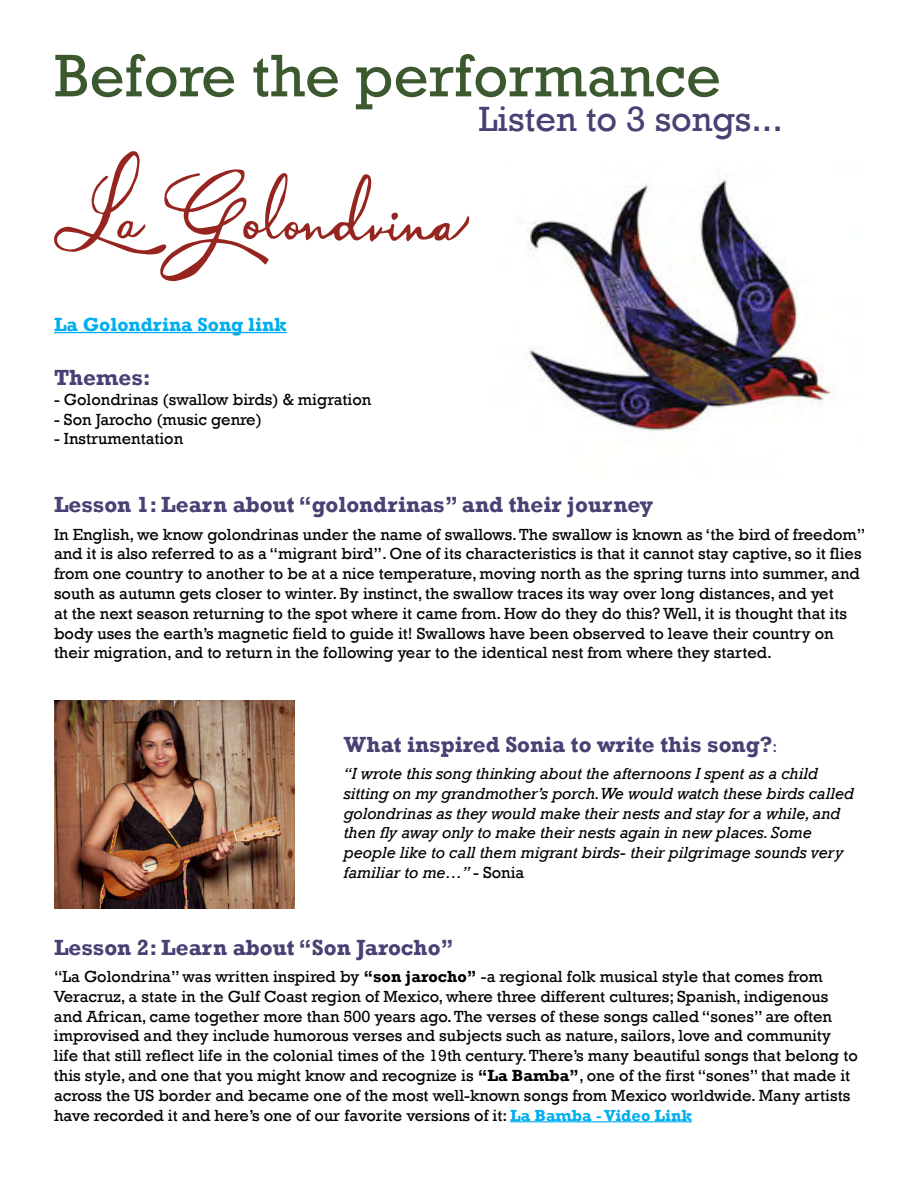
<style>
.page{position:relative;width:918px;height:1188px;background:#fff}
.page>*{position:absolute;margin:0;border:0;box-sizing:border-box;transform-origin:0 0}
.t1{font:61.2px "Rockwell";color:#3c582e}
.t2{font:36px "Rockwell";color:#4b4074}
.t3{font:700 22.5px "Rockwell";color:#4b4074}
.t4{font:700 19.5px "Rockwell";color:#00aeef}
.t5{font:16.5px/19.8px "Rockwell";color:#000}
.t6{font:italic 16.5px/19.8px "Rockwell";color:#000}
.s1{font-weight:400;font-size:16.5px}
.s2{font-style:normal}
.s3{font-weight:700}
.s4{font-weight:700;color:#00aeef}
</style>
<div class="page">
<hr style="left:54px;top:332px;width:233px;height:1px;background:#00aeef">
<svg style="left:54px;top:151px;width:416px;height:130px"></svg>
<img style="left:526px;top:175px;width:310px;height:257px">
<hr style="left:510px;top:1121px;width:182px;height:1px;background:#00aeef">
<img style="left:54px;top:700px;width:240px;height:208px">
<h1 class="t1" style="left:54px;top:54px;width:669px">Before the performance</h1>
<h2 class="t2" style="left:479px;top:106px;width:306px">Listen to 3 songs...</h2>
<p class="t4" style="left:54px;top:318px;width:234px">La Golondrina Song link</p>
<h3 class="t3" style="left:54px;top:369px;width:98px">Themes:</h3>
<p class="t5" style="left:54px;top:391px;width:319px">- Golondrinas (swallow birds) &amp; migration</p>
<p class="t5" style="left:54px;top:411px;width:209px">- Son Jarocho (music genre)</p>
<p class="t5" style="left:54px;top:431px;width:131px">- Instrumentation</p>
<h3 class="t3" style="left:54px;top:497px;width:601px">Lesson 1: Learn about “golondrinas” and their journey</h3>
<p class="t5" style="left:54px;top:526px;width:813px">In English, we know golondrinas under the name of swallows. The swallow is known as ‘the bird of freedom” and it is also referred to as a “migrant bird”. One of its characteristics is that it cannot stay captive, so it flies from one country to another to be at a nice temperature, moving north as the spring turns into summer, and south as autumn gets closer to winter. By instinct, the swallow traces its way over long distances, and yet<br>at the next season returning to the spot where it came from. How do they do this? Well, it is thought that its body uses the earth’s magnetic field to guide it! Swallows have been observed to leave their country on their migration, and to return in the following year to the identical nest from where they started.</p>
<h3 class="t3" style="left:344px;top:736px;width:435px">What inspired Sonia to write this song?<span class="s1">:</span></h3>
<p class="t6" style="left:344px;top:765px;width:512px">“I wrote this song thinking about the afternoons I spent as a child sitting on my grandmother’s porch.We would watch these birds called golondrinas as they would make their nests and stay for a while, and then fly away only to make their nests again in new places. Some people like to call them migrant birds- their pilgrimage sounds very familiar to me…” <span class="s2">- Sonia</span></p>
<h3 class="t3" style="left:54px;top:939px;width:401px">Lesson 2: Learn about “Son Jarocho”</h3>
<p class="t5" style="left:54px;top:968px;width:805px">“La Golondrina” was written inspired by <span class="s3">“son jarocho”</span> -a regional folk musical style that comes from Veracruz, a state in the Gulf Coast region of Mexico, where three different cultures; Spanish, indigenous and African, came together more than 500 years ago. The verses of these songs called “sones” are often improvised and they include humorous verses and subjects such as nature, sailors, love and community life that still reflect life in the colonial times of the 19th century. There’s many beautiful songs that belong to this style, and one that you might know and recognize is <span class="s3">“La Bamba”</span>, one of the first “sones” that made it across the US border and became one of the most well-known songs from Mexico worldwide. Many artists have recorded it and here’s one of our favorite versions of it: <span class="s4">La Bamba - Video Link</span></p>
</div>
